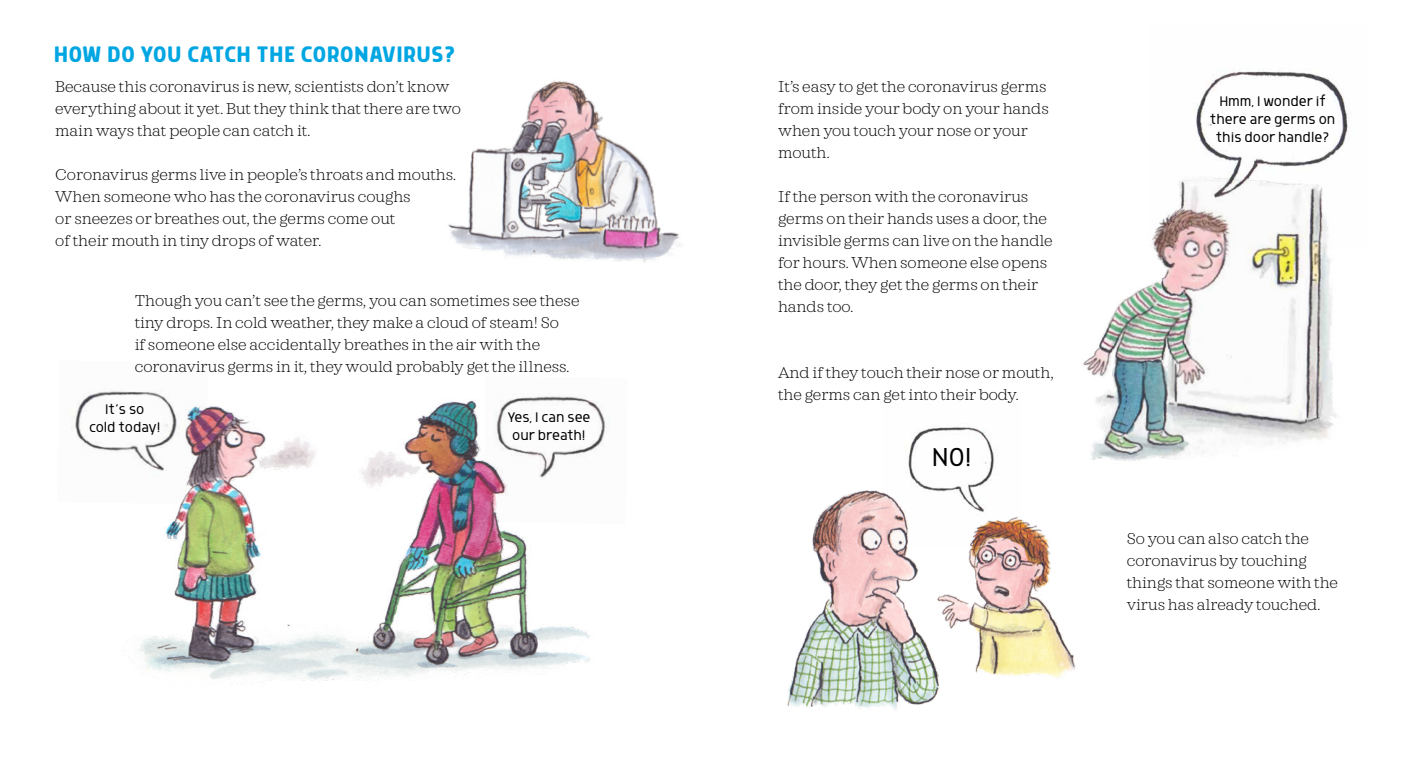
<style>
.page{position:relative;width:1418px;height:780px;background:#fff}
.page>*{position:absolute;margin:0;border:0;box-sizing:border-box;transform-origin:0 0}
.t1{font:300 30px "Morl Sans";color:#000}
.t2{font:500 26px "Morl";letter-spacing:.02em;color:#00a6e2}
.t3{font:200 16px/22px "Sagona";color:#000}
.t4{font:300 16px/18px "Morl Sans";color:#000;text-align:center}
</style>
<div class="page">
<img style="left:448px;top:80px;width:232px;height:183px">
<img style="left:124px;top:400px;width:466px;height:281px">
<img style="left:1083px;top:249px;width:254px;height:212px">
<img style="left:787px;top:490px;width:289px;height:219px">
<img style="left:71px;top:391px;width:137px;height:113px">
<img style="left:484px;top:396px;width:125px;height:128px">
<img style="left:883px;top:427px;width:137px;height:119px">
<img style="left:1152px;top:71px;width:196px;height:178px">
<h2 class="t2" style="left:54px;top:40px;width:403px">HOW DO YOU CATCH THE CORONAVIRUS?</h2>
<p class="t3" style="left:55px;top:76px;width:407px">Because this coronavirus is new, scientists don’t know everything about it yet. But they think that there are two main ways that people can catch it.</p>
<p class="t3" style="left:55px;top:164px;width:403px">Coronavirus germs live in people’s throats and mouths.<br>When someone who has the coronavirus coughs<br>or sneezes or breathes out, the germs come out<br>of their mouth in tiny drops of water.</p>
<p class="t3" style="left:135px;top:290px;width:446px">Though you can’t see the germs, you can sometimes see these tiny drops. In cold weather, they make a cloud of steam! So<br>if someone else accidentally breathes in the air with the coronavirus germs in it, they would probably get the illness.</p>
<p class="t4" style="left:89px;top:400px;width:73px">It’s so<br>cold today!</p>
<p class="t4" style="left:507px;top:407px;width:85px">Yes, I can see our breath!</p>
<p class="t3" style="left:778px;top:76px;width:272px">It’s easy to get the coronavirus germs from inside your body on your hands when you touch your nose or your mouth.</p>
<p class="t3" style="left:778px;top:186px;width:276px">If the person with the coronavirus germs on their hands uses a door, the invisible germs can live on the handle for hours. When someone else opens the door, they get the germs on their hands too.</p>
<p class="t3" style="left:778px;top:362px;width:277px">And if they touch their nose or mouth, the germs can get into their body.</p>
<h1 class="t1" style="left:932px;top:441px;width:41px">NO!</h1>
<p class="t4" style="left:1209px;top:92px;width:127px">Hmm, I wonder ¡f there are germs on th¡s door handle?</p>
<p class="t3" style="left:1126px;top:527px;width:213px">So you can also catch the coronavirus by touching things that someone with the virus has already touched.</p>
</div>
